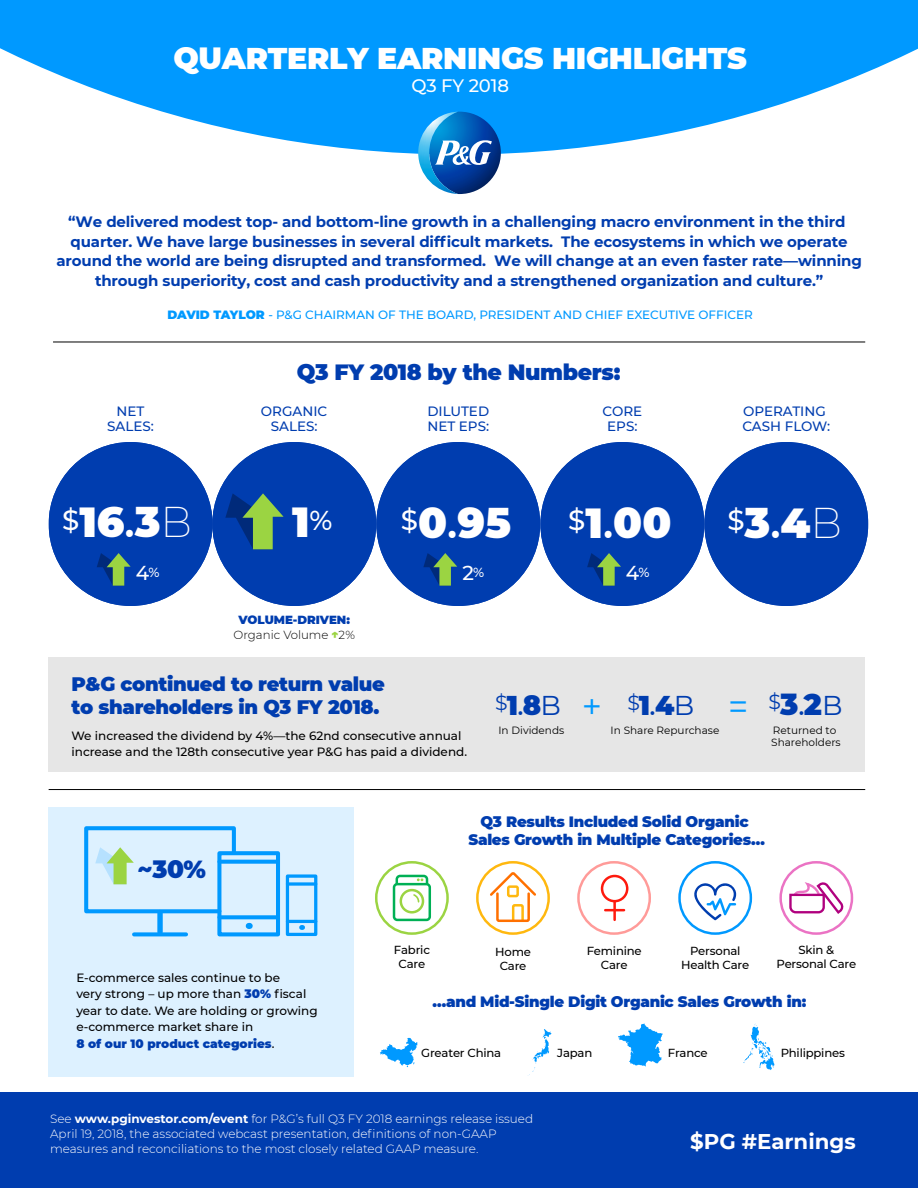
<style>
.page{position:relative;width:918px;height:1188px;background:#fff}
.page>*{position:absolute;margin:0;border:0;box-sizing:border-box;transform-origin:0 0}
.t1{font:900 42px "Montserrat";color:#fff}
.t2{font:35.4px "Montserrat";color:#09f}
.t3{font:900 30px "Montserrat";letter-spacing:-.01em;color:#fff}
.t4{font:900 29.7px "Montserrat";color:#003daf}
.t5{font:900 27.15px "Montserrat";color:#003daf}
.t6{font:900 24.45px "Montserrat";color:#003daf}
.t7{font:900 22.05px "Montserrat";letter-spacing:-.015em;color:#003daf}
.t8{font:700 21.3px "Montserrat";color:#fff}
.t9{font:500 20.1px "Montserrat";color:#fff}
.t10{font:900 19.5px/22.5px "Montserrat";letter-spacing:-.015em;color:#003daf}
.t11{font:500 18px "Montserrat";letter-spacing:-.01em;color:#fff}
.t12{font:700 15px/19.5px "Montserrat";letter-spacing:-.01em;color:#003daf;text-align:center}
.t13{font:900 15px/18px "Montserrat";letter-spacing:-.015em;color:#003daf;text-align:center}
.t14{font:500 13.5px/15px "Montserrat";color:#003daf;text-align:center}
.t15{font:500 12px/16.5px "Montserrat";color:#000}
.t16{font:300 12px/15px "Montserrat";color:#fff}
.t17{font:500 12px "Montserrat";color:#09f}
.t18{font:500 11.7px/14.2px "Montserrat";letter-spacing:-.015em;color:#000;text-align:center}
.t19{font:300 11.7px/14.2px "Montserrat";color:#000;text-align:center}
.t20{font:10.5px/12px "Montserrat";color:#000}
.s1{font-weight:900}
.s2{font-weight:600}
.s3{font-weight:200}
.s4{font-weight:900;color:#003daf}
.s5{font-weight:900;color:#9bd442}
.s6{font-weight:500}
.s7{font-weight:400}
.s8{font-weight:900;font-size:27.15px;color:#003daf}
.s9{font-weight:500;font-size:27.15px;color:#003daf}
.s10{font-size:27.15px;color:#003daf}
.s11{font-weight:500;font-size:27.15px}
.s12{font-weight:400;font-size:27.15px}
.s13{font-weight:700}
</style>
<div class="page">
<div style="left:0;top:1093px;width:918px;height:95px;background:#003daf"></div>
<div style="left:49px;top:658px;width:816px;height:114px;background:#e6e6e6"></div>
<div style="left:49px;top:807px;width:305px;height:269px;background:#ddf1ff"></div>
<svg style="left:376px;top:862px;width:72px;height:72px"></svg>
<div style="left:375px;top:861px;width:74px;height:74px;border:2px solid #9bd442;border-radius:50%"></div>
<div style="left:393px;top:883px;width:38px;height:38px;border:2px solid #00b055;border-radius:3px"></div>
<div style="left:400px;top:889px;width:24px;height:25px;border:2px solid #9bd442;border-radius:50%"></div>
<svg style="left:412px;top:893px;width:8px;height:10px"></svg>
<svg style="left:394px;top:873px;width:36px;height:14px"></svg>
<div style="left:577px;top:861px;width:74px;height:74px;border:2px solid #ff9b99;border-radius:50%"></div>
<div style="left:601px;top:875px;width:27px;height:27px;border:2px solid #fe1a0e;border-radius:50%"></div>
<hr style="left:613px;top:901px;width:3px;height:19px;background:#fe1a0e">
<svg style="left:605px;top:909px;width:19px;height:2px"></svg>
<svg style="left:781px;top:862px;width:71px;height:72px"></svg>
<div style="left:779px;top:861px;width:74px;height:74px;border:2px solid #eb73c4;border-radius:50%"></div>
<svg style="left:788px;top:880px;width:55px;height:36px"></svg>
<svg style="left:477px;top:862px;width:72px;height:72px"></svg>
<div style="left:476px;top:861px;width:74px;height:74px;border:2px solid #ffb80f;border-radius:50%"></div>
<svg style="left:488px;top:870px;width:50px;height:53px"></svg>
<div style="left:507px;top:885px;width:12px;height:12px;border:2px solid #ffb80f;border-radius:2px"></div>
<svg style="left:527px;top:1029px;width:25px;height:47px"></svg>
<svg style="left:380px;top:1038px;width:37px;height:29px"></svg>
<svg style="left:618px;top:1023px;width:45px;height:43px"></svg>
<svg style="left:744px;top:1024px;width:30px;height:46px"></svg>
<div style="left:678px;top:861px;width:74px;height:74px;border:2px solid #09f;border-radius:50%"></div>
<svg style="left:694px;top:883px;width:42px;height:37px"></svg>
<svg style="left:0;top:0;width:918px;height:154px;fill:#09f"></svg>
<svg style="left:418px;top:112px;width:83px;height:82px"></svg>
<div style="left:49px;top:442px;width:164px;height:164px;background:#003daf;border-radius:82px"></div>
<div style="left:212px;top:442px;width:164px;height:164px;background:#003daf;border-radius:82px"></div>
<div style="left:376px;top:442px;width:164px;height:164px;background:#003daf;border-radius:82px"></div>
<div style="left:540px;top:442px;width:164px;height:164px;background:#003daf;border-radius:82px"></div>
<div style="left:704px;top:442px;width:164px;height:164px;background:#003daf;border-radius:82px"></div>
<svg style="left:225px;top:493px;width:59px;height:56px"></svg>
<svg style="left:97px;top:553px;width:34px;height:33px"></svg>
<svg style="left:423px;top:553px;width:34px;height:33px"></svg>
<svg style="left:587px;top:553px;width:34px;height:33px"></svg>
<hr style="left:53px;top:342px;width:812px;height:1px;background:#000">
<hr style="left:49px;top:789px;width:816px;height:1px;background:#000">
<svg style="left:84px;top:826px;width:154px;height:88px"></svg>
<svg style="left:134px;top:932px;width:52px;height:4px"></svg>
<div style="left:157px;top:913px;width:6px;height:19px;background:#09f"></div>
<svg style="left:222px;top:860px;width:53px;height:4px"></svg>
<svg style="left:222px;top:915px;width:53px;height:4px"></svg>
<div style="left:217px;top:851px;width:63px;height:85px;border:4px solid #09f"></div>
<div style="left:286px;top:874px;width:31px;height:62px;border:3px solid #09f"></div>
<hr style="left:287px;top:920px;width:29px;height:3px;background:#09f">
<svg style="left:287px;top:882px;width:29px;height:4px"></svg>
<h3 class="t3" style="left:173px;top:36px;width:575px">QUARTERLY EARNINGS HIGHLIGHTS</h3>
<p class="t11" style="left:411px;top:73px;width:99px">Q3 FY 2018</p>
<p class="t12" style="left:56px;top:211px;width:807px">“We delivered modest top- and bottom-line growth in a challenging macro environment in the third quarter. We have large businesses in several difficult markets. The ecosystems in which we operate around the world are being disrupted and transformed. We will change at an even faster rate—winning through superiority, cost and cash productivity and a strengthened organization and culture.”</p>
<p class="t17" style="left:167px;top:306px;width:587px"><span class="s1">DAVID TAYLOR</span> - P&amp;G CHAIRMAN OF THE BOARD, PRESIDENT AND CHIEF EXECUTIVE OFFICER</p>
<h3 class="t7" style="left:297px;top:356px;width:325px">Q3 FY 2018 by the Numbers:</h3>
<p class="t14" style="left:107px;top:403px;width:48px">NET<br>SALES:</p>
<p class="t14" style="left:261px;top:403px;width:68px">ORGANIC<br>SALES:</p>
<p class="t14" style="left:427px;top:403px;width:63px;text-align:left">DILUTED<br>NET EPS:</p>
<p class="t14" style="left:602px;top:403px;width:41px">CORE<br>EPS:</p>
<p class="t14" style="left:742px;top:403px;width:89px;text-align:left">OPERATING<br>CASH FLOW:</p>
<h1 class="t1" style="left:62px;top:491px;width:132px"><sup>$</sup>16<span class="s2">.</span>3<span class="s3">B</span></h1>
<h3 class="t9" style="left:136px;top:559px;width:25px">4<sup>%</sup></h3>
<h3 class="t9" style="left:463px;top:559px;width:23px">2<sup>%</sup></h3>
<h1 class="t1" style="left:401px;top:492px;width:112px"><sup>$</sup>0<span class="s2">.</span>95</h1>
<h1 class="t1" style="left:292px;top:491px;width:42px">1<sup>%</sup></h1>
<h1 class="t1" style="left:568px;top:492px;width:105px"><sup>$</sup>1<span class="s2">.</span>00</h1>
<h3 class="t9" style="left:626px;top:559px;width:25px">4<sup>%</sup></h3>
<h1 class="t1" style="left:727px;top:492px;width:116px"><sup>$</sup>3<span class="s2">.</span>4<span class="s3">B</span></h1>
<p class="t19" style="left:234px;top:613px;width:123px"><span class="s4">VOLUME-DRIVEN:<br></span>Organic Volume <span class="s5">↑</span>2%</p>
<h3 class="t10" style="left:71px;top:672px;width:315px">P&amp;G continued to return value to shareholders in Q3 FY 2018.</h3>
<p class="t15" style="left:71px;top:727px;width:397px">We increased the dividend by 4%—the 62nd consecutive annual increase and the 128th consecutive year P&amp;G has paid a dividend.</p>
<h3 class="t5" style="left:495px;top:685px;width:67px"><sup>$</sup>1<span class="s6">.</span>8<span class="s7">B</span></h3>
<p class="t20" style="left:498px;top:724px;width:67px">In Dividends</p>
<h2 class="t2" style="left:582px;top:682px;width:168px">+ <sup>$</sup><span class="s8">1</span><span class="s9">.</span><span class="s8">4</span><span class="s10">B</span> =</h2>
<p class="t20" style="left:611px;top:724px;width:110px">In Share Repurchase</p>
<h3 class="t4" style="left:769px;top:682px;width:75px"><sup>$</sup>3<span class="s11">.</span>2<span class="s12">B</span></h3>
<p class="t20" style="left:771px;top:724px;width:71px">Returned to<br>Shareholders</p>
<h3 class="t6" style="left:138px;top:851px;width:70px">~30%</h3>
<p class="t15" style="left:76px;top:969px;width:243px">E-commerce sales continue to be<br>very strong – up more than <span class="s4">30%</span> fiscal year to date. We are holding or growing e-commerce market share in<br><span class="s4">8 of our 10 product categories</span>.</p>
<p class="t18" style="left:394px;top:942px;width:38px">Fabric<br>Care</p>
<p class="t13" style="left:468px;top:812px;width:298px">Q3 Results Included Solid Organic<br>Sales Growth in Multiple Categories…</p>
<p class="t18" style="left:587px;top:943px;width:57px">Feminine<br>Care</p>
<p class="t18" style="left:776px;top:942px;width:81px">Skin &amp;<br>Personal Care</p>
<p class="t18" style="left:495px;top:944px;width:37px">Home<br>Care</p>
<p class="t18" style="left:681px;top:943px;width:70px">Personal<br>Health Care</p>
<p class="t13" style="left:433px;top:992px;width:375px">…and Mid-Single Digit Organic Sales Growth in:</p>
<p class="t18" style="left:421px;top:1045px;width:81px">Greater China</p>
<p class="t18" style="left:557px;top:1045px;width:37px">Japan</p>
<p class="t18" style="left:668px;top:1045px;width:41px">France</p>
<p class="t18" style="left:781px;top:1045px;width:66px">Philippines</p>
<p class="t16" style="left:50px;top:1111px;width:485px">See <span class="s13">www.pginvestor.com/event</span> for P&amp;G’s full Q3 FY 2018 earnings release issued<br>April 19, 2018, the associated webcast presentation, definitions of non-GAAP measures and reconciliations to the most closely related GAAP measure.</p>
<h3 class="t8" style="left:690px;top:1126px;width:167px">$PG #Earnings</h3>
</div>
